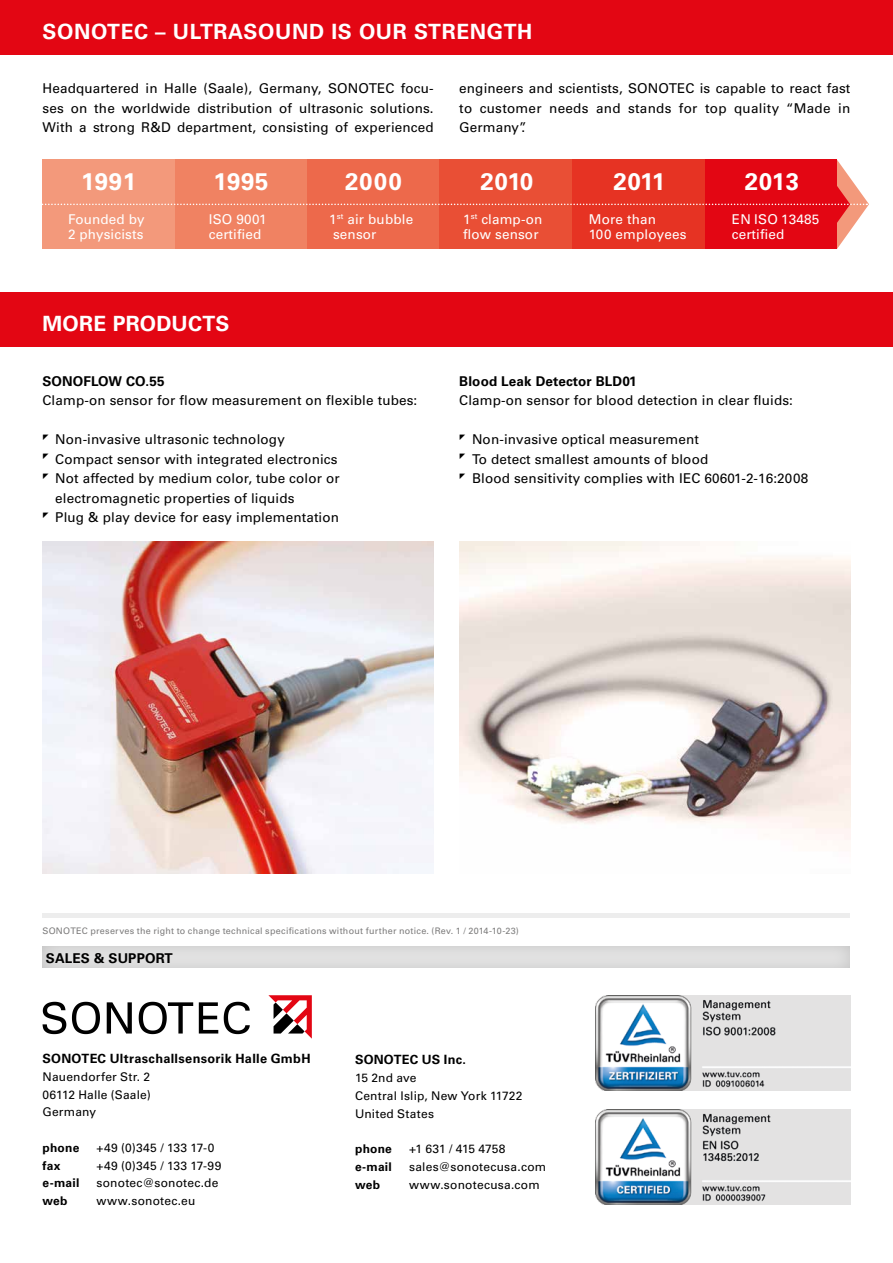
<style>
.page{position:relative;width:893px;height:1263px;background:#fff}
.page>*{position:absolute;margin:0;border:0;box-sizing:border-box;transform-origin:0 0}
.t1{font:700 24px "Univers LT Std";letter-spacing:.03em;color:#fff}
.t2{font:700 21px "Univers LT Std";letter-spacing:.03em;color:#fff}
.t3{font:13.5px/19.5px "Univers LT Std";letter-spacing:.01em;color:#000;text-align:justify}
.t4{font:13.5px/15px "Univers LT Std";letter-spacing:.01em;color:#fff}
.t5{font:700 13.5px "Univers LT Std";letter-spacing:.01em;color:#000}
.t6{font:700 12.75px "Univers LT Std";letter-spacing:.025em;color:#000}
.t7{font:12px/17.7px "Univers LT Std";letter-spacing:.015em;color:#000;text-align:justify}
.t8{font:12px "Univers LT Std";letter-spacing:.035em;color:#000}
.t9{font:700 12px "Univers LT Std";letter-spacing:.02em;color:#000}
.t10{font:9px "Univers LT Std";letter-spacing:.025em;color:#7c7b7b}
</style>
<div class="page">
<div style="left:40px;top:945px;width:811px;height:24px;background:#ddd"></div>
<div style="left:0;top:293px;width:893px;height:54px;background:#e30613"></div>
<img style="left:43px;top:542px;width:391px;height:331px">
<div style="left:0;top:0;width:893px;height:54px;background:#e30613"></div>
<div style="left:43px;top:913px;width:807px;height:5px;background:#ededed"></div>
<img style="left:459px;top:542px;width:391px;height:298px">
<svg style="left:42px;top:160px;width:827px;height:89px;background:#eb5c48"></svg>
<svg style="left:43px;top:1002px;width:23px;height:32px"></svg>
<svg style="left:72px;top:1002px;width:28px;height:32px"></svg>
<svg style="left:107px;top:1002px;width:25px;height:31px"></svg>
<svg style="left:139px;top:1002px;width:54px;height:32px"></svg>
<svg style="left:199px;top:1002px;width:19px;height:31px"></svg>
<svg style="left:224px;top:1002px;width:26px;height:32px"></svg>
<svg style="left:268px;top:995px;width:44px;height:44px"></svg>
<img style="left:595px;top:995px;width:255px;height:96px">
<img style="left:595px;top:1109px;width:255px;height:96px">
<h2 class="t2" style="left:43px;top:19px;width:32px">SONOT</h2>
<h2 class="t2" style="left:121px;top:19px;width:410px">EC – Ultrasound is our Strength</h2>
<p class="t3" style="left:43px;top:79px;width:393px">Headquartered in Halle (Saale), Germany, SONOTEC focu&shy;ses on the worldwide distribution of ultrasonic solutions.<br>With a strong R&amp;D department, consisting of experienced</p>
<p class="t3" style="left:459px;top:79px;width:393px">engineers and scientists, SONOTEC is capable to react fast to customer needs and stands for top quality “Made in Germany”.</p>
<h1 class="t1" style="left:81px;top:167px;width:57px">1991</h1>
<h1 class="t1" style="left:214px;top:167px;width:57px">1995</h1>
<h1 class="t1" style="left:345px;top:167px;width:58px">2000</h1>
<h1 class="t1" style="left:480px;top:167px;width:54px">2010</h1>
<h1 class="t1" style="left:613px;top:167px;width:53px">2011</h1>
<h1 class="t1" style="left:745px;top:167px;width:56px">2013</h1>
<p class="t4" style="left:68px;top:212px;width:78px">Founded by<br>2 physicists</p>
<p class="t4" style="left:209px;top:212px;width:59px">ISO 9001 certified</p>
<p class="t4" style="left:329px;top:212px;width:85px">1<sup>st</sup> air bubble sensor</p>
<p class="t4" style="left:463px;top:212px;width:81px">1<sup>st</sup> clamp-on flow sensor</p>
<p class="t4" style="left:589px;top:212px;width:99px">More than<br>100 employees</p>
<p class="t4" style="left:732px;top:212px;width:89px">EN ISO 13485 certified</p>
<h2 class="t2" style="left:43px;top:311px;width:185px">More Products</h2>
<p class="t5" style="left:43px;top:373px;width:21px">SONO</p>
<p class="t5" style="left:84px;top:373px;width:19px">FLOW</p>
<p class="t5" style="left:126px;top:373px;width:40px">CO.55</p>
<p class="t3" style="left:43px;top:391px;width:376px">Clamp-on sensor for flow measurement on flexible tubes:</p>
<p class="t3" style="left:55px;top:430px;width:286px;text-align:left">Non-invasive ultrasonic technology Compact sensor with integrated electronics Not affected by medium color, tube color or electromagnetic properties of liquids<br>Plug &amp; play device for easy implementation</p>
<p class="t5" style="left:459px;top:373px;width:179px">Blood Leak Detector BLD01</p>
<p class="t3" style="left:459px;top:391px;width:335px">Clamp-on sensor for blood detection in clear fluids:</p>
<p class="t3" style="left:472px;top:430px;width:338px;text-align:left">Non-invasive optical measurement<br>To detect smallest amounts of blood<br>Blood sensitivity complies with IEC 60601-2-16:2008</p>
<p class="t10" style="left:43px;top:925px;width:478px">SONOTEC preserves the right to change technical specifications without further notice. (Rev. 1 / 2014-10-23)</p>
<p class="t5" style="left:46px;top:950px;width:82px">Sales &amp; SUPPORT</p>
<p class="t6" style="left:43px;top:1051px;width:20px">SONOT</p>
<p class="t6" style="left:90px;top:1051px;width:222px">EC Ultraschallsensorik Halle GmbH</p>
<p class="t7" style="left:43px;top:1068px;width:110px">Nauendorfer Str. 2<br>06112 Halle (Saale)<br>Germany</p>
<p class="t9" style="left:43px;top:1141px;width:38px">phone</p>
<p class="t8" style="left:97px;top:1140px;width:119px">+49 (0)345 / 133 17-0</p>
<p class="t9" style="left:43px;top:1158px;width:19px">fax</p>
<p class="t8" style="left:97px;top:1158px;width:126px">+49 (0)345 / 133 17-99</p>
<p class="t9" style="left:43px;top:1176px;width:38px">e-mail</p>
<p class="t7" style="left:97px;top:1174px;width:123px">sonotec@sonotec.de</p>
<p class="t9" style="left:43px;top:1194px;width:27px">web</p>
<p class="t7" style="left:97px;top:1192px;width:101px">www.sonotec.eu</p>
<p class="t6" style="left:355px;top:1052px;width:19px">SONOT</p>
<p class="t6" style="left:402px;top:1052px;width:66px">EC US Inc.</p>
<p class="t7" style="left:355px;top:1069px;width:169px;text-align:left">15 2nd ave<br>Central Islip, New York 11722<br>United States</p>
<p class="t9" style="left:355px;top:1142px;width:38px">phone</p>
<p class="t7" style="left:409px;top:1140px;width:98px">+1 631 / 415 4758</p>
<p class="t9" style="left:355px;top:1159px;width:38px">e-mail</p>
<p class="t7" style="left:409px;top:1158px;width:139px">sales@sonotecusa.com</p>
<p class="t9" style="left:355px;top:1177px;width:27px">web</p>
<p class="t7" style="left:409px;top:1175px;width:132px">www.sonotecusa.com</p>
</div>
